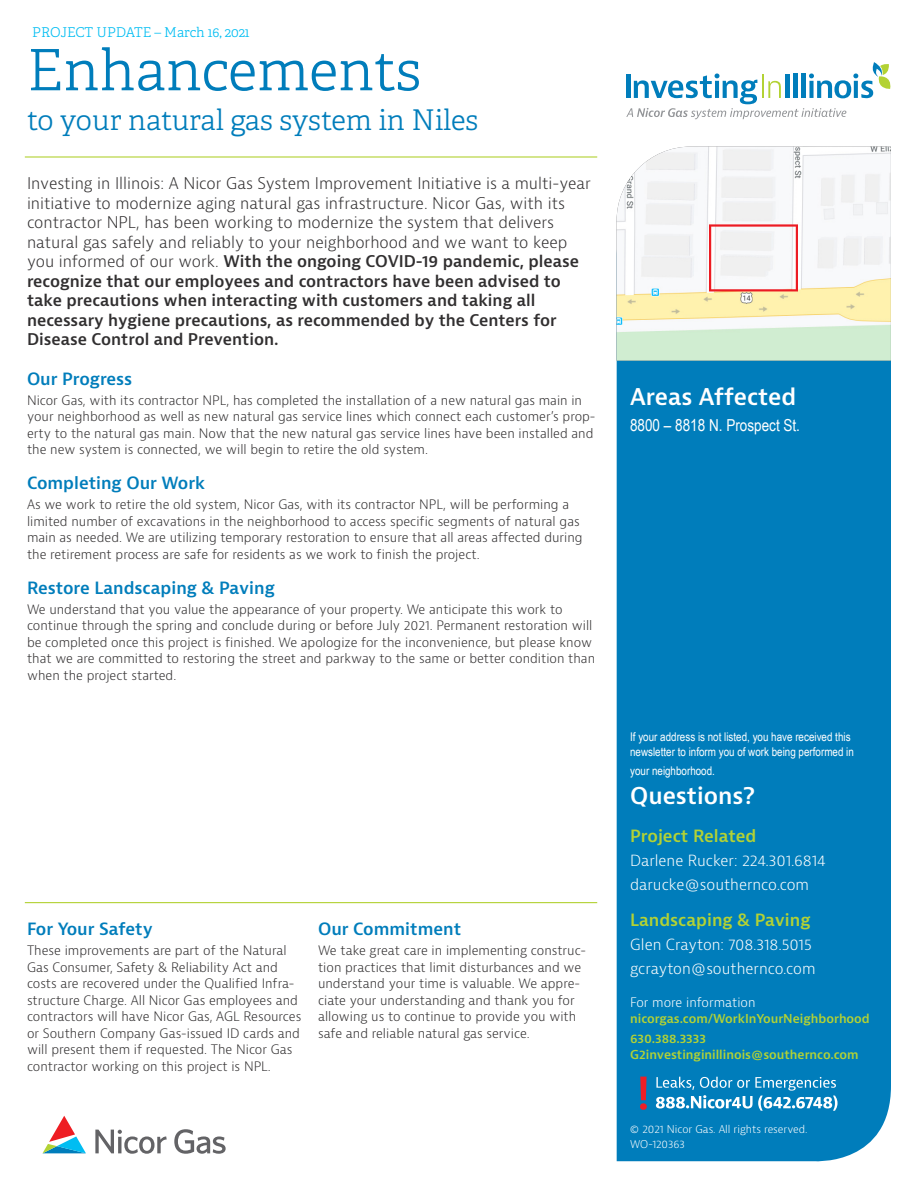
<style>
.page{position:relative;width:918px;height:1188px;background:#fff}
.page>*{position:absolute;margin:0;border:0;box-sizing:border-box;transform-origin:0 0}
.Enhancements{font:300 57px "Adelle";color:#007dbb}
.City{font:300 28.5px "Adelle";color:#007dbb}
.t1{font:600 22.5px "Bernina Sans";color:#fff}
.t2{font:600 16.5px "Bernina Sans";color:#007dbb}
.t3{font:600 16.5px "Bernina Sans";color:#b3d234}
.Areas_Affected_1_Col{font:16.5px "Arial Narrow";color:#fff}
.INTRO_GRAPH{font:300 15.75px/19.5px "Bernina Sans";color:#312f30}
.Areas_Affected{font:300 15px "Bernina Sans";color:#fff}
.Revised{font:300 13.5px "Adelle";color:#01bdf2}
.Body{font:300 12.75px/16.5px "Bernino Sans";color:#312f30}
.Body-2{font:300 12.75px/16.5px "Bernina Sans";color:#312f30}
.Body-3{font:300 12.75px "Bernina Sans";color:#fff}
.Areas_Affected_2_Col{font:12px/15px "Arial Narrow";color:#fff}
.URL{font:600 12px/16.5px "Bernina Sans";color:#b3d234}
.Copyright{font:300 10.5px/15px "Bernina Sans";color:#fff}
.s1{font-weight:600}
</style>
<div class="page">
<div style="left:617px;top:361px;width:274px;height:801px;background:#007dbb"></div>
<hr style="left:25px;top:156px;width:572px;height:2px;background:#b3d234">
<hr style="left:25px;top:902px;width:572px;height:1px;background:#b3d234">
<svg style="left:626px;top:62px;width:265px;height:57px"></svg>
<svg style="left:42px;top:1116px;width:44px;height:37px"></svg>
<svg style="left:95px;top:1129px;width:131px;height:25px"></svg>
<img style="left:617px;top:147px;width:274px;height:214px">
<svg style="left:640px;top:1077px;width:7px;height:33px"></svg>
<svg style="left:656px;top:1077px;width:182px;height:34px;background:#419ecc"></svg>
<p class="Revised" style="left:32px;top:24px;width:219px">PROJECT UPDATE – March 16, 2021</p>
<p class="Enhancements" style="left:27px;top:35px;width:396px">Enhancements</p>
<p class="City" style="left:27px;top:103px;width:453px">to your natural gas system in Niles</p>
<p class="INTRO_GRAPH" style="left:27px;top:174px;width:565px">Investing in Illinois: A Nicor Gas System Improvement Initiative is a multi-year initiative to modernize aging natural gas infrastructure. Nicor Gas, with its contractor NPL, has been working to modernize the system that delivers natural gas safely and reliably to your neighborhood and we want to keep you informed of our work. <span class="s1">With the ongoing COVID-19 pandemic, please recognize that our employees and contractors have been advised to take precautions when interacting with customers and taking all necessary hygiene precautions, as recommended by the Centers for Disease Control and Prevention.</span></p>
<h1 class="t2" style="left:27px;top:368px;width:107px">Our Progress</h1>
<p class="Body" style="left:27px;top:392px;width:570px">Nicor Gas, with its contractor NPL, has completed the installation of a new natural gas main in your neighborhood as well as new natural gas service lines which connect each customer’s prop&shy;erty to the natural gas main. Now that the new natural gas service lines have been installed and the new system is connected, we will begin to retire the old system.</p>
<h1 class="t2" style="left:27px;top:473px;width:180px">Completing Our Work</h1>
<p class="Body" style="left:27px;top:497px;width:557px">As we work to retire the old system, Nicor Gas, with its contractor NPL, will be performing a limited number of excavations in the neighborhood to access specific segments of natural gas main as needed. We are utilizing temporary restoration to ensure that all areas affected during the retirement process are safe for residents as we work to finish the project.</p>
<h1 class="t2" style="left:27px;top:577px;width:249px">Restore Landscaping &amp; Paving</h1>
<p class="Body" style="left:27px;top:601px;width:570px">We understand that you value the appearance of your property. We anticipate this work to continue through the spring and conclude during or before July 2021. Permanent restoration will be completed once this project is finished. We apologize for the inconvenience, but please know that we are committed to restoring the street and parkway to the same or better condition than when the project started.</p>
<h1 class="t2" style="left:27px;top:919px;width:127px">For Your Safety</h1>
<p class="Body-2" style="left:27px;top:942px;width:276px">These improvements are part of the Natural Gas Consumer, Safety &amp; Reliability Act and costs are recovered under the Qualified Infra&shy;structure Charge. All Nicor Gas employees and contractors will have Nicor Gas, AGL Resources or Southern Company Gas-issued ID cards and will present them if requested. The Nicor Gas contractor working on this project is NPL.</p>
<h1 class="t2" style="left:318px;top:919px;width:145px">Our Commitment</h1>
<p class="Body-2" style="left:318px;top:942px;width:270px">We take great care in implementing construc&shy;tion practices that limit disturbances and we understand your time is valuable. We appre&shy;ciate your understanding and thank you for allowing us to continue to provide you with safe and reliable natural gas service.</p>
<h2 class="t1" style="left:630px;top:382px;width:168px">Areas Affected</h2>
<p class="Areas_Affected_1_Col" style="left:630px;top:413px;width:171px">8800 – 8818 N. Prospect St.</p>
<p class="Areas_Affected_2_Col" style="left:630px;top:728px;width:225px">If your address is not listed, you have received this newsletter to inform you of work being performed in</p>
<p class="Areas_Affected_2_Col" style="left:630px;top:763px;width:86px">your neighborhood.</p>
<h2 class="t1" style="left:630px;top:781px;width:126px">Questions?</h2>
<h3 class="t3" style="left:630px;top:826px;width:128px">Project Related</h3>
<p class="Areas_Affected" style="left:630px;top:851px;width:197px">Darlene Rucker: 224.301.6814</p>
<p class="Areas_Affected" style="left:630px;top:875px;width:180px">darucke@southernco.com</p>
<h3 class="t3" style="left:630px;top:909px;width:182px">Landscaping &amp; Paving</h3>
<p class="Areas_Affected" style="left:630px;top:934px;width:183px">Glen Crayton: 708.318.5015</p>
<p class="Areas_Affected" style="left:630px;top:958px;width:187px">gcrayton@southernco.com</p>
<p class="Body-3" style="left:630px;top:993px;width:127px">For more information</p>
<p class="URL" style="left:630px;top:1011px;width:241px">nicorgas.com/WorkInYourNeighborhood</p>
<p class="URL" style="left:630px;top:1030px;width:230px">630.388.3333<br>G2investinginillinois@southernco.com</p>
<p class="Copyright" style="left:630px;top:1122px;width:179px">© 2021 Nicor Gas. All rights reserved.<br>WO-120363</p>
</div>
